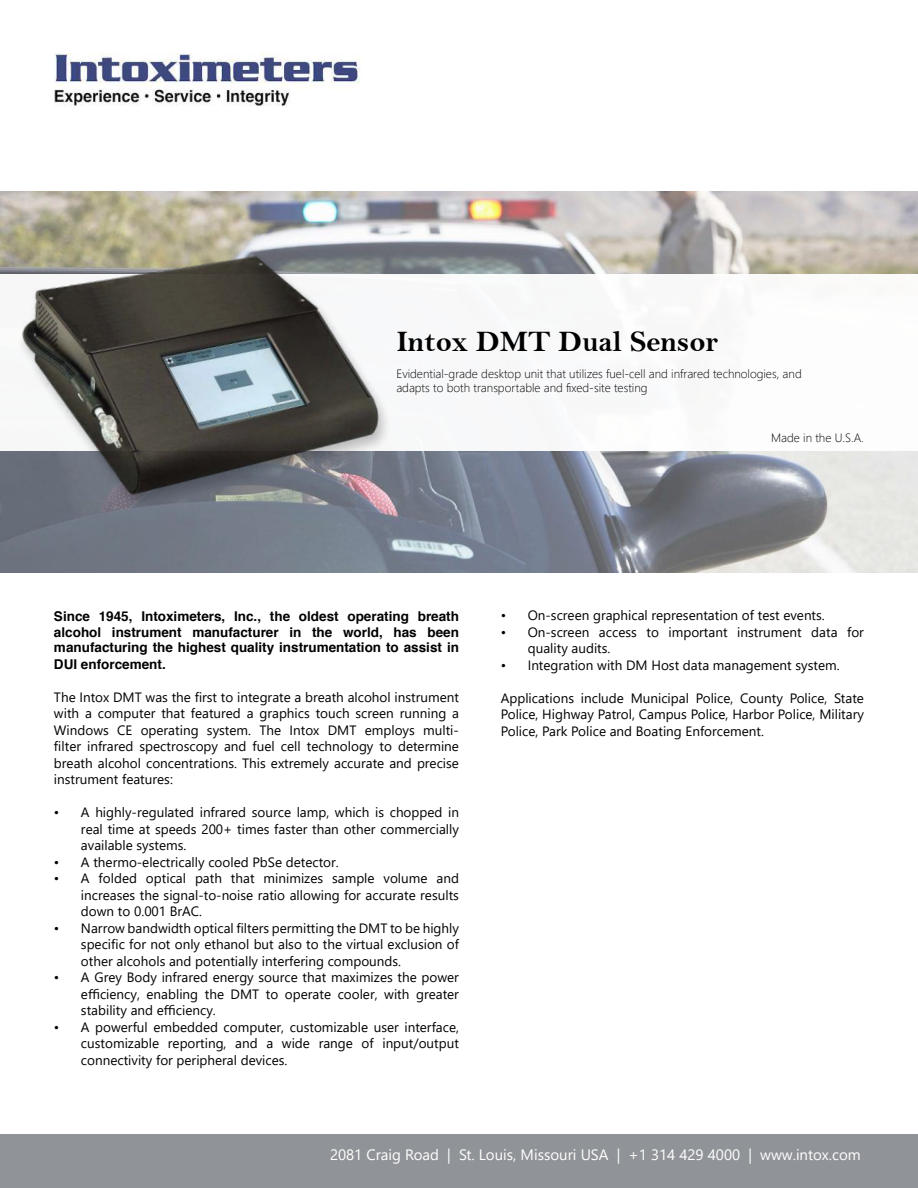
<style>
.page{position:relative;width:918px;height:1188px;background:#fff}
.page>*{position:absolute;margin:0;border:0;box-sizing:border-box;transform-origin:0 0}
.t1{font:30px "Bell MT Bold";color:#000}
.t2{font:15px "Segoe UI";color:#fff}
.t3{font:13.5px/16.5px "Segoe UI";color:#000;text-align:justify}
.t4{font:700 13.5px/16px "Helvetica";color:#000;text-align:justify}
.t5{font:300 12px/14.4px "Segoe UI";color:#000}
</style>
<div class="page">
<img style="left:0;top:191px;width:918px;height:382px">
<div style="left:0;top:1134px;width:918px;height:54px;background:#909397"></div>
<div style="left:0;top:274px;width:918px;height:177px;background:#fff"></div>
<img style="left:54px;top:54px;width:306px;height:52px">
<img style="left:0;top:191px;width:442px;height:363px">
<h1 class="t1" style="left:396px;top:323px;width:323px">Intox DMT Dual Sensor</h1>
<p class="t5" style="left:396px;top:367px;width:407px">Evidential-grade desktop unit that utilizes fuel-cell and infrared technologies, and adapts to both transportable and fixed-site testing</p>
<p class="t5" style="left:771px;top:432px;width:94px">Made in the U.S.A.</p>
<p class="t4" style="left:54px;top:609px;width:407px">Since 1945, Intoximeters, Inc., the oldest operating breath alcohol instrument manufacturer in the world, has been manufacturing the highest quality instrumentation to assist in DUI enforcement.</p>
<p class="t3" style="left:54px;top:688px;width:407px">The Intox DMT was the first to integrate a breath alcohol instrument with a computer that featured a graphics touch screen running a Windows CE operating system. The Intox DMT employs multi&shy;filter infrared spectroscopy and fuel cell technology to determine breath alcohol concentrations. This extremely accurate and precise instrument features:</p>
<p class="t3" style="left:81px;top:804px;width:379px;text-indent:-27px">• A highly-regulated infrared source lamp, which is chopped in real time at speeds 200+ times faster than other commercially available systems.</p>
<p class="t3" style="left:54px;top:854px;width:286px">• A thermo-electrically cooled PbSe detector.</p>
<p class="t3" style="left:81px;top:870px;width:380px;text-indent:-27px">• A folded optical path that minimizes sample volume and increases the signal-to-noise ratio allowing for accurate results down to 0.001 BrAC.</p>
<p class="t3" style="left:81px;top:920px;width:380px;text-indent:-27px">• Narrow bandwidth optical filters permitting the DMT to be highly specific for not only ethanol but also to the virtual exclusion of other alcohols and potentially interfering compounds.</p>
<p class="t3" style="left:81px;top:969px;width:380px;text-indent:-27px">• A Grey Body infrared energy source that maximizes the power efficiency, enabling the DMT to operate cooler, with greater stability and efficiency.</p>
<p class="t3" style="left:81px;top:1019px;width:380px;text-indent:-27px">• A powerful embedded computer, customizable user interface, customizable reporting, and a wide range of input/output connectivity for peripheral devices.</p>
<p class="t3" style="left:501px;top:607px;width:326px">• On-screen graphical representation of test events.</p>
<p class="t3" style="left:528px;top:624px;width:338px;text-indent:-27px">• On-screen access to important instrument data for quality audits.</p>
<p class="t3" style="left:501px;top:657px;width:340px">• Integration with DM Host data management system.</p>
<p class="t3" style="left:501px;top:689px;width:365px">Applications include Municipal Police, County Police, State Police, Highway Patrol, Campus Police, Harbor Police, Military Police, Park Police and Boating Enforcement.</p>
<p class="t2" style="left:330px;top:1141px;width:532px">2081 Craig Road | St. Louis, Missouri USA | +1 314 429 4000 | www.intox.com</p>
</div>
